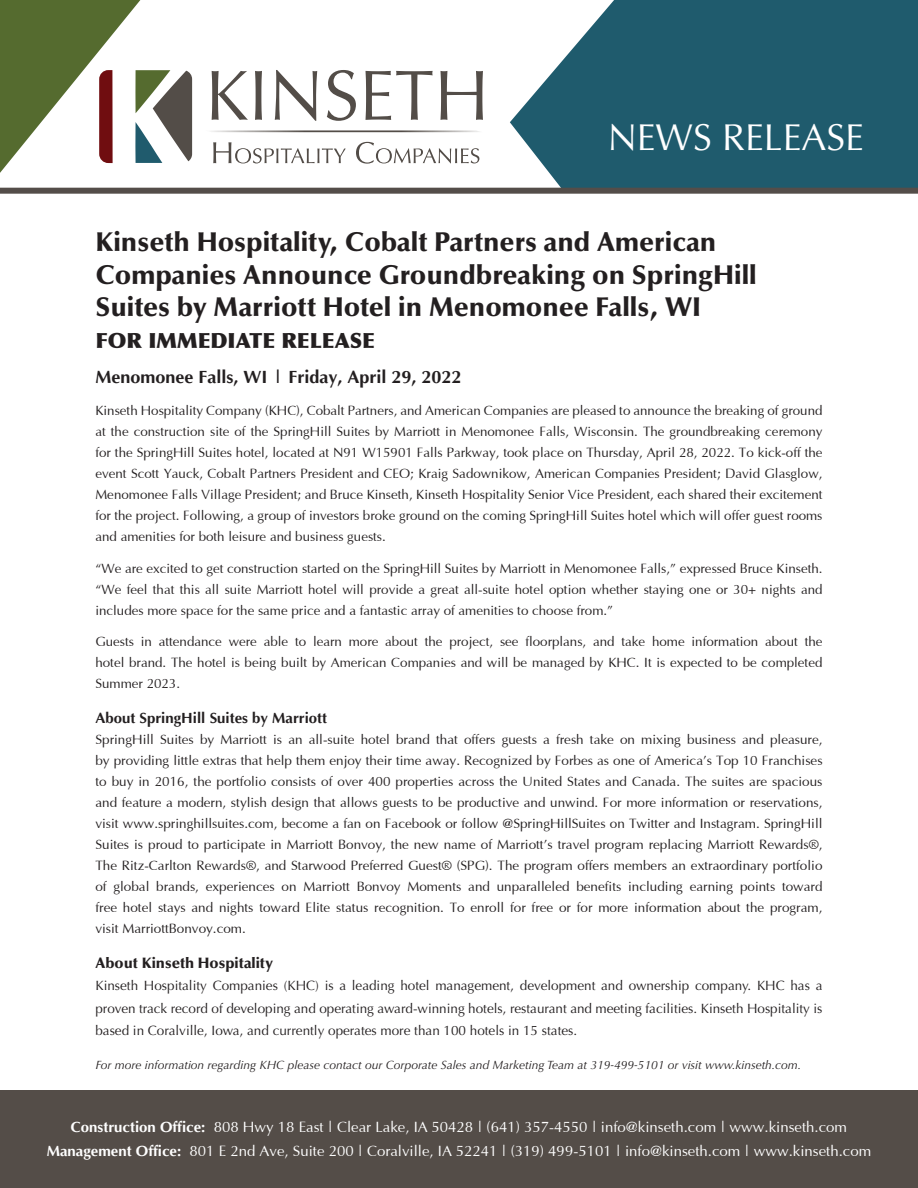
<style>
.page{position:relative;width:918px;height:1188px;background:#fff}
.page>*{position:absolute;margin:0;border:0;box-sizing:border-box;transform-origin:0 0}
.t1{font:37.5px "Optima";color:#fff}
.t2{font:900 27px/32.4px "Optima";color:#231f20}
.t3{font:900 21px "Optima";color:#231f20}
.t4{font:700 18px "Optima";color:#231f20}
.t5{font:15px/24px "Optima";color:#fff;text-align:center}
.t6{font:700 15px "Optima";color:#231f20}
.t7{font:900 15px "Optima";color:#231f20}
.t8{font:13.5px/21px "Optima";color:#231f20;text-align:justify}
.t9{font:13.5px/22.5px "Optima";color:#231f20;text-align:justify}
.t10{font:italic 12px "Optima";color:#231f20}
.s1{font-weight:700}
</style>
<div class="page">
<svg style="left:510px;top:0;width:408px;height:188px;background:#366c7c"></svg>
<div style="left:0;top:188px;width:918px;height:6px;background:#544d49"></div>
<svg style="left:213px;top:142px;width:266px;height:22px"></svg>
<svg style="left:212px;top:70px;width:271px;height:51px"></svg>
<svg style="left:211px;top:130px;width:269px;height:2px"></svg>
<svg style="left:0;top:0;width:192px;height:173px"></svg>
<div style="left:0;top:1090px;width:918px;height:98px;background:#544d48"></div>
<h1 class="t1" style="left:608px;top:115px;width:258px">NEWS RELEASE</h1>
<p class="t2" style="left:95px;top:226px;width:663px">Kinseth Hospitality, Cobalt Partners and American<br>Companies Announce Groundbreaking on SpringHill<br>Suites by Marriott Hotel in Menomonee Falls, WI</p>
<p class="t3" style="left:95px;top:328px;width:281px">FOR IMMEDIATE RELEASE</p>
<p class="t4" style="left:95px;top:367px;width:368px">Menomonee Falls, WI | Friday, April 29, 2022</p>
<p class="t8" style="left:95px;top:400px;width:729px">Kinseth Hospitality Company (KHC), Cobalt Partners, and American Companies are pleased to announce the breaking of ground at the construction site of the SpringHill Suites by Marriott in Menomonee Falls, Wisconsin. The groundbreaking ceremony for the SpringHill Suites hotel, located at N91 W15901 Falls Parkway, took place on Thursday, April 28, 2022. To kick-off the event Scott Yauck, Cobalt Partners President and CEO; Kraig Sadownikow, American Companies President; David Glasglow, Menomonee Falls Village President; and Bruce Kinseth, Kinseth Hospitality Senior Vice President, each shared their excitement for the project. Following, a group of investors broke ground on the coming SpringHill Suites hotel which will offer guest rooms and amenities for both leisure and business guests.</p>
<p class="t8" style="left:95px;top:558px;width:729px">“We are excited to get construction started on the SpringHill Suites by Marriott in Menomonee Falls,” expressed Bruce Kinseth. “We feel that this all suite Marriott hotel will provide a great all-suite hotel option whether staying one or 30+ nights and includes more space for the same price and a fantastic array of amenities to choose from.”</p>
<p class="t8" style="left:95px;top:632px;width:729px">Guests in attendance were able to learn more about the project, see floorplans, and take home information about the hotel brand. The hotel is being built by American Companies and will be managed by KHC. It is expected to be completed Summer 2023.</p>
<p class="t6" style="left:95px;top:710px;width:233px">About SpringHill Suites by Marriott</p>
<p class="t8" style="left:95px;top:730px;width:729px">SpringHill Suites by Marriott is an all-suite hotel brand that offers guests a fresh take on mixing business and pleasure, by providing little extras that help them enjoy their time away. Recognized by Forbes as one of America’s Top 10 Franchises to buy in 2016, the portfolio consists of over 400 properties across the United States and Canada. The suites are spacious and feature a modern, stylish design that allows guests to be productive and unwind. For more information or reservations, visit www.springhillsuites.com, become a fan on Facebook or follow @SpringHillSuites on Twitter and Instagram. SpringHill Suites is proud to participate in Marriott Bonvoy, the new name of Marriott’s travel program replacing Marriott Rewards®, The Ritz-Carlton Rewards®, and Starwood Preferred Guest® (SPG). The program offers members an extraordinary portfolio of global brands, experiences on Marriott Bonvoy Moments and unparalleled benefits including earning points toward free hotel stays and nights toward Elite status recognition. To enroll for free or for more information about the program, visit MarriottBonvoy.com.</p>
<p class="t7" style="left:95px;top:954px;width:179px">About Kinseth Hospitality</p>
<p class="t9" style="left:95px;top:975px;width:729px">Kinseth Hospitality Companies (KHC) is a leading hotel management, development and ownership company. KHC has a proven track record of developing and operating award-winning hotels, restaurant and meeting facilities. Kinseth Hospitality is based in Coralville, Iowa, and currently operates more than 100 hotels in 15 states.</p>
<p class="t10" style="left:95px;top:1058px;width:707px">For more information regarding KHC please contact our Corporate Sales and Marketing Team at 319-499-5101 or visit www.kinseth.com.</p>
<p class="t5" style="left:47px;top:1115px;width:826px"><span class="s1">Construction Office:</span> 808 Hwy 18 East | Clear Lake, IA 50428 | (641) 357-4550 | info@kinseth.com | www.kinseth.com<br><span class="s1">Management Office:</span> 801 E 2nd Ave, Suite 200 | Coralville, IA 52241 | (319) 499-5101 | info@kinseth.com | www.kinseth.com</p>
</div>
